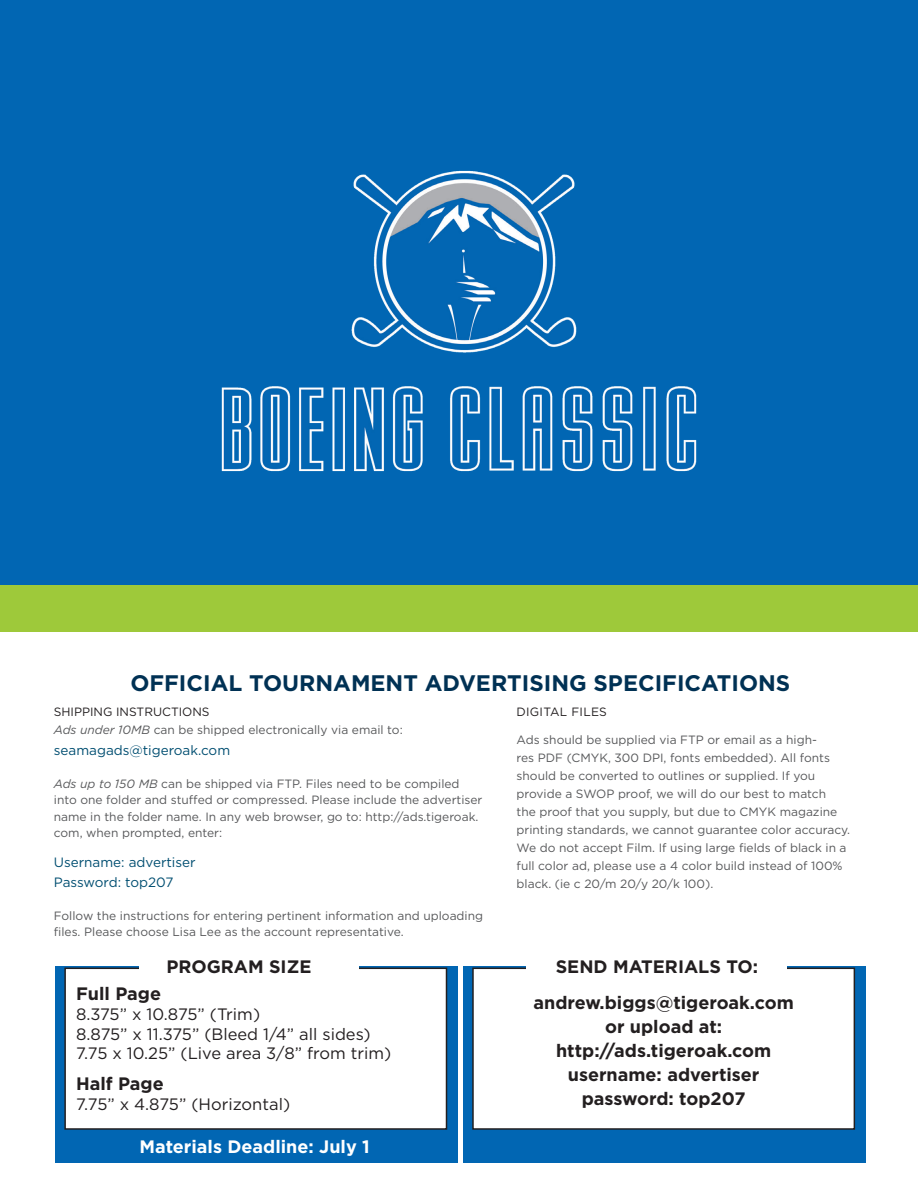
<style>
.page{position:relative;width:918px;height:1188px;background:#fff}
.page>*{position:absolute;margin:0;border:0;box-sizing:border-box;transform-origin:0 0}
.t1{font:700 22.5px "Gotham";color:#003154}
.t2{font:700 18px "Gotham";color:#231f20}
.t3{font:700 18px "Gotham";color:#fff}
.t4{font:16.5px "Gotham";color:#231f20}
.Body{font:13.5px "Gotham";color:#004e71}
.Body-2{font:12px/18px "Gotham";color:#57585a}
.Subhd_sml_1{font:12px "Gotham";color:#231f20}
.Subhd_sml_1-2{font:12px "Gotham";letter-spacing:.02em;color:#231f20}
.s1{font-style:italic}
</style>
<div class="page">
<div style="left:55px;top:966px;width:403px;height:197px;background:#0166b3"></div>
<div style="left:463px;top:966px;width:403px;height:197px;background:#0166b3"></div>
<div style="left:65px;top:968px;width:382px;height:161px;background:#fff"></div>
<div style="left:64px;top:968px;width:383px;height:162px;border:2px solid #231f20"></div>
<div style="left:473px;top:968px;width:381px;height:161px;background:#fff"></div>
<div style="left:472px;top:968px;width:383px;height:162px;border:2px solid #231f20"></div>
<div style="left:139px;top:942px;width:220px;height:52px;background:#fff"></div>
<div style="left:526px;top:942px;width:261px;height:52px;background:#fff"></div>
<div style="left:0;top:0;width:918px;height:628px;background:#0166b3"></div>
<div style="left:0;top:585px;width:918px;height:47px;background:#9ec93a"></div>
<img style="left:221px;top:170px;width:476px;height:302px">
<p class="t1" style="left:130px;top:668px;width:662px">OFFICIAL TOURNAMENT ADVERTISING SPECIFICATIONS</p>
<p class="Subhd_sml_1" style="left:54px;top:704px;width:157px">SHIPPING INSTRUCTIONS</p>
<p class="Body-2" style="left:54px;top:720px;width:350px"><span class="s1">Ads under 10MB</span> can be shipped electronically via email to:</p>
<p class="Body" style="left:54px;top:742px;width:178px">seamagads@tigeroak.com</p>
<p class="Body-2" style="left:54px;top:775px;width:430px;line-height:16.5px"><span class="s1">Ads up to 150 MB</span> can be shipped via FTP. Files need to be compiled into one folder and stuffed or compressed. Please include the advertiser name in the folder name. In any web browser, go to: http://ads.tigeroak. com, when prompted, enter:</p>
<p class="Body" style="left:54px;top:854px;width:143px">Username: advertiser</p>
<p class="Body" style="left:54px;top:874px;width:121px">Password: top207</p>
<p class="Body-2" style="left:54px;top:907px;width:431px;line-height:16.5px">Follow the instructions for entering pertinent information and uploading files. Please choose Lisa Lee as the account representative.</p>
<p class="t2" style="left:166px;top:954px;width:147px">PROGRAM SIZE</p>
<p class="t2" style="left:556px;top:954px;width:204px">SEND MATERIALS TO:</p>
<p class="Subhd_sml_1-2" style="left:517px;top:704px;width:92px">DIGITAL FILES</p>
<p class="Body-2" style="left:517px;top:731px;width:335px">Ads should be supplied via FTP or email as a high-<br>res PDF (CMYK, 300 DPI, fonts embedded). All fonts should be converted to outlines or supplied. If you provide a SWOP proof, we will do our best to match<br>the proof that you supply, but due to CMYK magazine printing standards, we cannot guarantee color accuracy.<br>We do not accept Film. If using large fields of black in a full color ad, please use a 4 color build instead of 100% black. (ie c 20/m 20/y 20/k 100).</p>
<p class="t2" style="left:76px;top:982px;width:86px">Full Page</p>
<p class="t4" style="left:76px;top:1003px;width:186px">8.375” x 10.875” (Trim)</p>
<p class="t4" style="left:76px;top:1023px;width:296px">8.875” x 11.375” (Bleed 1/4” all sides)</p>
<p class="t4" style="left:76px;top:1043px;width:317px">7.75 x 10.25” (Live area 3/8” from trim)</p>
<p class="t2" style="left:76px;top:1072px;width:89px">Half Page</p>
<p class="t4" style="left:76px;top:1093px;width:216px">7.75” x 4.875” (Horizontal)</p>
<p class="t3" style="left:140px;top:1135px;width:232px">Materials Deadline: July 1</p>
<p class="t2" style="left:534px;top:990px;width:262px">andrew.biggs@tigeroak.com</p>
<p class="t2" style="left:605px;top:1014px;width:119px">or upload at:</p>
<p class="t2" style="left:556px;top:1038px;width:217px">http://ads.tigeroak.com</p>
<p class="t2" style="left:568px;top:1062px;width:193px">username: advertiser</p>
<p class="t2" style="left:582px;top:1086px;width:165px">password: top207</p>
</div>
